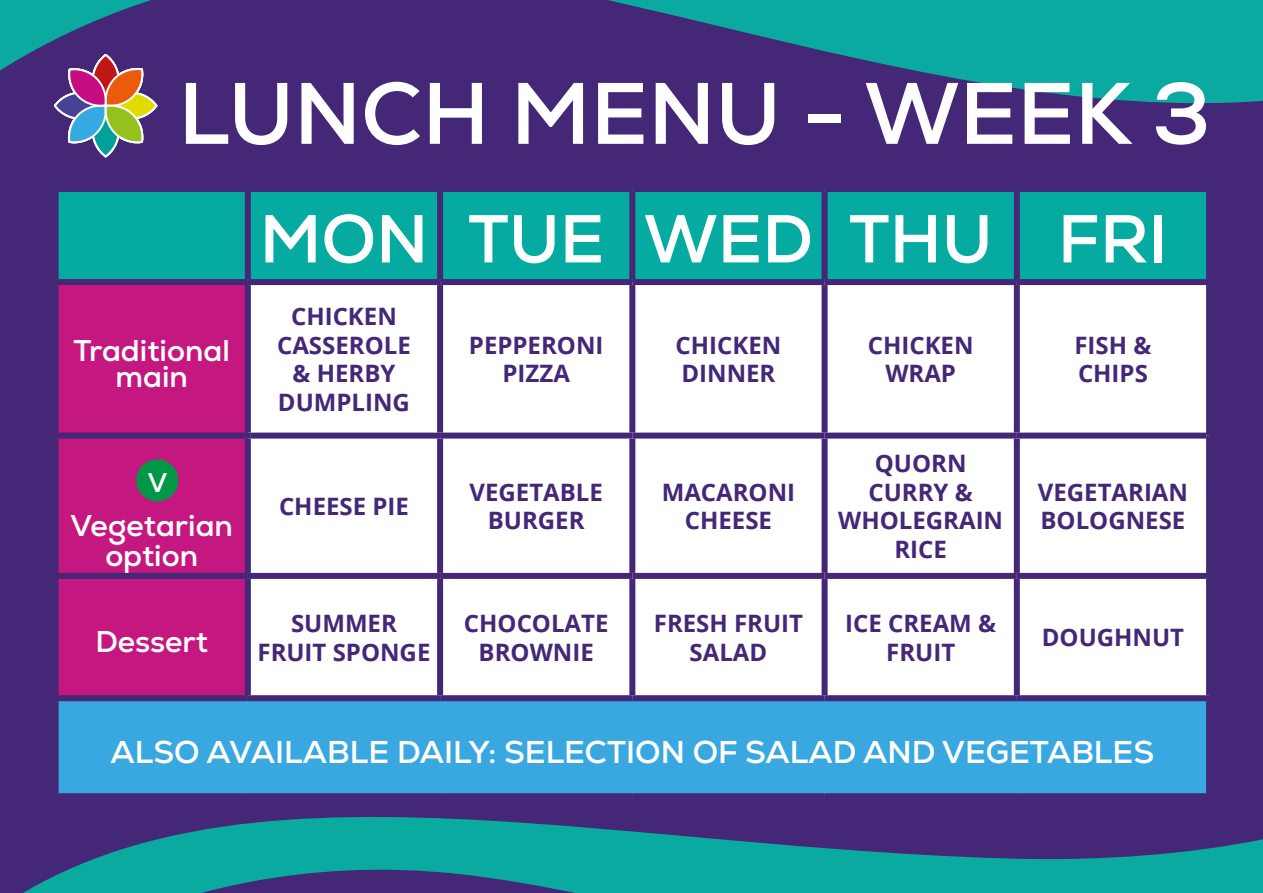
<style>
.page{position:relative;width:1263px;height:893px;background:#452777}
.page>*{position:absolute;margin:0;border:0;box-sizing:border-box;transform-origin:0 0}
.t1{font:700 87px "Nexa";color:#fff}
.t2{font:700 67.5px "Nexa";color:#fff}
.t3{font:700 31.5px "Nexa";color:#fff}
.t4{font:700 30px/25.5px "Nexa";color:#fff;text-align:center}
.t5{font:700 27px "Nexa";color:#fff}
.t6{font:700 24px/28.8px "Open Sans";color:#442776;text-align:center}
</style>
<div class="page">
<svg style="left:0;top:0;width:1263px;height:158px"></svg>
<svg style="left:23px;top:817px;width:1240px;height:76px;fill:#0baaa0"></svg>
<svg style="left:54px;top:54px;width:103px;height:103px"></svg>
<div style="left:59px;top:192px;width:1147px;height:87px;background:#05aba1"></div>
<div style="left:59px;top:285px;width:186px;height:410px;background:#c41780"></div>
<div style="left:251px;top:285px;width:955px;height:410px;background:#fff"></div>
<div style="left:632px;top:436px;width:192px;height:140px;background:#fff"></div>
<div style="left:56px;top:698px;width:1153px;height:98px;background:#39a8e0"></div>
<div style="left:53px;top:701px;width:6px;height:92px;background:#442776"></div>
<div style="left:251px;top:433px;width:189px;height:6px;background:#442776"></div>
<div style="left:248px;top:573px;width:192px;height:6px;background:#442776"></div>
<div style="left:437px;top:579px;width:6px;height:116px;background:#442776"></div>
<div style="left:248px;top:695px;width:192px;height:6px;background:#442776"></div>
<div style="left:53px;top:695px;width:195px;height:6px;background:#442776"></div>
<div style="left:53px;top:793px;width:195px;height:6px;background:#442776"></div>
<div style="left:248px;top:793px;width:192px;height:6px;background:#442776"></div>
<div style="left:440px;top:793px;width:192px;height:6px;background:#442776"></div>
<div style="left:632px;top:793px;width:192px;height:6px;background:#442776"></div>
<div style="left:824px;top:793px;width:193px;height:6px;background:#442776"></div>
<div style="left:1017px;top:793px;width:195px;height:6px;background:#442776"></div>
<div style="left:53px;top:573px;width:195px;height:6px;background:#442776"></div>
<div style="left:440px;top:695px;width:192px;height:6px;background:#442776"></div>
<div style="left:440px;top:433px;width:192px;height:6px;background:#442776"></div>
<div style="left:437px;top:439px;width:6px;height:134px;background:#442776"></div>
<div style="left:440px;top:573px;width:192px;height:6px;background:#442776"></div>
<div style="left:632px;top:433px;width:192px;height:6px;background:#442776"></div>
<div style="left:629px;top:439px;width:6px;height:134px;background:#442776"></div>
<div style="left:632px;top:573px;width:192px;height:6px;background:#442776"></div>
<div style="left:629px;top:579px;width:6px;height:116px;background:#442776"></div>
<div style="left:632px;top:695px;width:192px;height:6px;background:#442776"></div>
<div style="left:824px;top:433px;width:193px;height:6px;background:#442776"></div>
<div style="left:821px;top:439px;width:6px;height:134px;background:#442776"></div>
<div style="left:824px;top:573px;width:193px;height:6px;background:#442776"></div>
<div style="left:821px;top:579px;width:6px;height:116px;background:#442776"></div>
<div style="left:824px;top:695px;width:193px;height:6px;background:#442776"></div>
<div style="left:1017px;top:433px;width:189px;height:6px;background:#442776"></div>
<div style="left:1014px;top:439px;width:6px;height:134px;background:#442776"></div>
<div style="left:1017px;top:573px;width:195px;height:6px;background:#442776"></div>
<div style="left:1014px;top:579px;width:6px;height:116px;background:#442776"></div>
<div style="left:1206px;top:701px;width:6px;height:92px;background:#442776"></div>
<div style="left:1014px;top:192px;width:6px;height:87px;background:#442776"></div>
<div style="left:1014px;top:285px;width:6px;height:148px;background:#442776"></div>
<div style="left:1017px;top:695px;width:195px;height:6px;background:#442776"></div>
<div style="left:629px;top:285px;width:6px;height:148px;background:#442776"></div>
<div style="left:821px;top:285px;width:6px;height:148px;background:#442776"></div>
<div style="left:437px;top:192px;width:6px;height:87px;background:#442776"></div>
<div style="left:629px;top:192px;width:6px;height:87px;background:#442776"></div>
<div style="left:821px;top:192px;width:6px;height:87px;background:#442776"></div>
<div style="left:437px;top:285px;width:6px;height:148px;background:#442776"></div>
<div style="left:245px;top:192px;width:6px;height:87px;background:#442776"></div>
<div style="left:53px;top:433px;width:198px;height:6px;background:#442776"></div>
<div style="left:136px;top:459px;width:42px;height:42px;background:#009846;border-radius:50%"></div>
<h1 class="t1" style="left:178px;top:59px;width:1033px">LUNCH MENU - WEEK 3</h1>
<p class="t4" style="left:74px;top:338px;width:158px">Traditional main</p>
<p class="t5" style="left:148px;top:465px;width:21px">V</p>
<p class="t4" style="left:71px;top:511px;width:164px;line-height:30px">Vegetarian option</p>
<p class="t4" style="left:95px;top:629px;width:114px">Dessert</p>
<h2 class="t2" style="left:260px;top:196px;width:910px">MON TUE WED THU FRI</h2>
<p class="t6" style="left:277px;top:301px;width:135px">CHICKEN<br>CASSEROLE &amp; HERBY<br>DUMPLING</p>
<p class="t6" style="left:279px;top:491px;width:131px">CHEESE PIE</p>
<p class="t6" style="left:469px;top:330px;width:136px">PEPPERONI<br>PIZZA</p>
<p class="t6" style="left:675px;top:330px;width:107px;text-align:left">CHICKEN<br>DINNER</p>
<p class="t6" style="left:868px;top:330px;width:107px">CHICKEN<br>WRAP</p>
<p class="t6" style="left:1074px;top:330px;width:78px;text-align:left">FISH &amp;<br>CHIPS</p>
<p class="t6" style="left:469px;top:477px;width:135px">VEGETABLE<br>BURGER</p>
<p class="t6" style="left:662px;top:477px;width:135px">MACARONI<br>CHEESE</p>
<p class="t6" style="left:838px;top:448px;width:166px">QUORN<br>CURRY &amp;<br>WHOLEGRAIN<br>RICE</p>
<p class="t6" style="left:1038px;top:477px;width:152px;text-align:left">VEGETARIAN<br>BOLOGNESE</p>
<p class="t6" style="left:257px;top:608px;width:174px">SUMMER<br>FRUIT SPONGE</p>
<p class="t6" style="left:464px;top:608px;width:146px">CHOCOLATE<br>BROWNIE</p>
<p class="t6" style="left:654px;top:608px;width:151px">FRESH FRUIT<br>SALAD</p>
<p class="t6" style="left:845px;top:608px;width:152px">ICE CREAM &amp;<br>FRUIT</p>
<p class="t6" style="left:1042px;top:622px;width:144px">DOUGHNUT</p>
<h3 class="t3" style="left:111px;top:732px;width:1045px">ALSO AVAILABLE DAILY: SELECTION OF SALAD AND VEGETABLES</h3>
</div>
